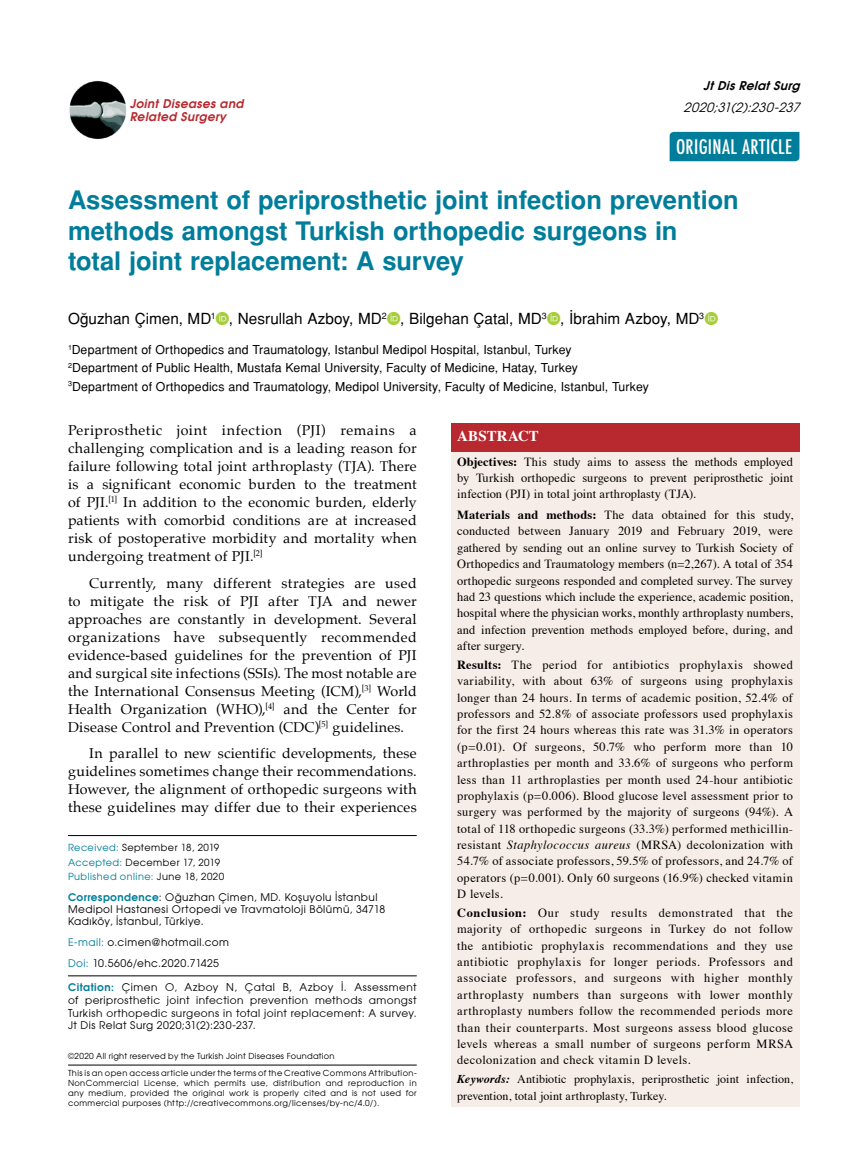
<style>
.page{position:relative;width:859px;height:1170px;background:#fff}
.page>*{position:absolute;margin:0;border:0;box-sizing:border-box;transform-origin:0 0}
.t1{font:700 25.5px/30.6px "Helvetica Tr";letter-spacing:-.005em;color:#007d9a}
.t2{font:500 condensed 19.5px "Futura";letter-spacing:.02em;color:#fff}
.t3{font:15.3px "Helvetica Normal Tr";color:#000}
.t4{font:700 15px "Times";letter-spacing:.01em;color:#fff}
.t5{font:14.25px/18px "Palatino";letter-spacing:.01em;color:#000;text-align:justify}
.t6{font:italic 12.75px "Avant Garde Tr";color:#000}
.t7{font:12.45px/16.4px "Times";letter-spacing:.02em;color:#000;text-align:justify}
.t8{font:12.3px/18.3px "Helvetica Normal Tr";letter-spacing:.015em;color:#000}
.t9{font:12px/16.4px "Times";letter-spacing:.005em;color:#000}
.t10{font:12px/13.5px "Avant Garde Bold Italic Tr";letter-spacing:.03em;color:#b8292f}
.t11{font:italic 12px "Avant Garde Bold Tr";color:#000}
.t12{font:10.5px/12.3px "Avant Garde Tr";letter-spacing:.045em;color:#000}
.t13{font:10.5px/12.6px "Avant Garde";letter-spacing:.045em;color:#000;text-align:justify}
.t14{font:9.75px/14.4px "Avant Garde Tr";letter-spacing:.04em;color:#000}
.t15{font:8.25px/9.9px "Avant Garde Tr";letter-spacing:.035em;color:#000;text-align:justify}
.s1{color:#007d9a}
.s2{font-family:"Avant Garde Bold Tr";color:#007d9a}
.s3{font-family:"Avant Garde Tr"}
.s4{font-weight:700}
.s5{font-style:italic}
.s6{font-weight:700;font-style:italic}
</style>
<div class="page">
<div style="left:670px;top:132px;width:129px;height:29px;background:#007d9a"></div>
<img style="left:69px;top:81px;width:58px;height:58px">
<div style="left:451px;top:450px;width:348px;height:656px;background:#f7ede8"></div>
<div style="left:451px;top:423px;width:348px;height:28px;background:#b8292f"></div>
<hr style="left:68px;top:975px;width:349px;height:1px;background:#000">
<hr style="left:68px;top:835px;width:349px;height:1px;background:#000">
<hr style="left:68px;top:1064px;width:349px;height:1px;background:#000">
<p class="t10" style="left:130px;top:96px;width:115px">Joint Diseases and<br>Related Surgery</p>
<p class="t11" style="left:703px;top:77px;width:102px">JtDisRelatSurg</p>
<p class="t6" style="left:683px;top:99px;width:122px">2020;31(2):230-237</p>
<h2 class="t2" style="left:676px;top:135px;width:118px">ORIGINAL ARTICLE</h2>
<h1 class="t1" style="left:68px;top:184px;width:672px">Assessment of periprosthetic joint infection prevention methods amongst Turkish orthopedic surgeons in<br>total joint replacement: A survey</h1>
<p class="t3" style="left:68px;top:309px;width:638px">Oğuzhan Çimen, MD<sup>1</sup> , Nesrullah Azboy, MD<sup>2</sup> , Bilgehan Çatal, MD<sup>3</sup> , İbrahim Azboy, MD<sup>3</sup></p>
<p class="t8" style="left:68px;top:340px;width:582px"><sup>1</sup>Department of Orthopedics and Traumatology, Istanbul Medipol Hospital, Istanbul, Turkey<br><sup>2</sup>Department of Public Health, Mustafa Kemal University, Faculty of Medicine, Hatay, Turkey<br><sup>3</sup>Department of Orthopedics and Traumatology, Medipol University, Faculty of Medicine, Istanbul, Turkey</p>
<p class="t5" style="left:68px;top:421px;width:350px">Periprosthetic joint infection (PJI) remains a challenging complication and is a leading reason for failure following total joint arthroplasty (TJA). There is a significant economic burden to the treatment of PJI.<sup>[1]</sup> In addition to the economic burden, elderly patients with comorbid conditions are at increased risk of postoperative morbidity and mortality when undergoing treatment of PJI.<sup>[2]</sup></p>
<p class="t5" style="left:68px;top:573px;width:350px;text-indent:21px">Currently, many different strategies are used to mitigate the risk of PJI after TJA and newer approaches are constantly in development. Several organizations have subsequently recommended evidence-based guidelines for the prevention of PJI and surgical site infections (SSIs). The most notable are the International Consensus Meeting (ICM),<sup>[3]</sup> World Health Organization (WHO),<sup>[4]</sup> and the Center for Disease Control and Prevention (CDC)<sup>[5]</sup> guidelines.</p>
<p class="t5" style="left:68px;top:744px;width:350px;text-indent:21px">In parallel to new scientific developments, these guidelines sometimes change their recommendations.<br>However, the alignment of orthopedic surgeons with these guidelines may differ due to their experiences</p>
<p class="t14" style="left:68px;top:840px;width:158px"><span class="s1">Received:</span> September 18, 2019<br><span class="s1">Accepted:</span> December 17, 2019<br><span class="s1">Published online:</span> June 18, 2020</p>
<p class="t12" style="left:68px;top:890px;width:319px"><span class="s2">Correspondence</span>: Oğuzhan Çimen, MD. Koşuyolu İstanbul<br>Medipol Hastanesi Ortopedi ve Travmatoloji Bölümü, 34718<br>Kadıköy, İstanbul, Türkiye.</p>
<p class="t12" style="left:68px;top:931px;width:163px;line-height:20.9px"><span class="s1">E-mail:</span> o.cimen@hotmail.com<br><span class="s1">Doi:</span> 10.5606/ehc.2020.71425</p>
<p class="t13" style="left:68px;top:981px;width:350px"><span class="s2">Citation:</span> Çimen O, Azboy N, Çatal B, Azboy İ. Assessment of periprosthetic joint infection prevention methods amongst Turkish orthopedic surgeons in total joint replacement: A survey<span class="s3">.</span></p>
<p class="t12" style="left:68px;top:1018px;width:189px">Jt Dis Relat Surg 2020;31(2):230-237.</p>
<p class="t15" style="left:68px;top:1050px;width:268px">©2020 All right reserved by the Turkish Joint Diseases Foundation</p>
<p class="t15" style="left:68px;top:1068px;width:350px">This is an open access article under the terms of the Creative Commons Attribution-NonCommercial License, which permits use, distribution and reproduction in any medium, provided the original work is properly cited and is not used for commercial purposes (http://creativecommons.org/licenses/by-nc/4.0/).</p>
<p class="t4" style="left:457px;top:421px;width:83px">ABSTRACT</p>
<p class="t7" style="left:457px;top:452px;width:337px"><span class="s4">Objectives:</span> This study aims to assess the methods employed by Turkish orthopedic surgeons to prevent periprosthetic joint infection (PJI) in total joint arthroplasty (TJA).</p>
<p class="t7" style="left:457px;top:505px;width:337px"><span class="s4">Materials and methods:</span> The data obtained for this study, conducted between January 2019 and February 2019, were gathered by sending out an online survey to Turkish Society of Orthopedics and Traumatology members (n=2,267). A total of 354 orthopedic surgeons responded and completed survey. The survey had 23 questions which include the experience, academic position, hospital where the physician works, monthly arthroplasty numbers, and infection prevention methods employed before, during, and after surgery.</p>
<p class="t7" style="left:457px;top:655px;width:337px"><span class="s4">Results:</span> The period for antibiotics prophylaxis showed variability, with about 63% of surgeons using prophylaxis longer than 24 hours. In terms of academic position, 52.4% of professors and 52.8% of associate professors used prophylaxis for the first 24 hours whereas this rate was 31.3% in operators (p=0.01). Of surgeons, 50.7% who perform more than 10 arthroplasties per month and 33.6% of surgeons who perform less than 11 arthroplasties per month used 24-hour antibiotic prophylaxis (p=0.006). Blood glucose level assessment prior to surgery was performed by the majority of surgeons (94%). A total of 118 orthopedic surgeons (33.3%) performed methicillin&shy;resistant <span class="s5">Staphylococcus aureus</span> (MRSA) decolonization with 54.7% of associate professors, 59.5% of professors, and 24.7% of operators (p=0.001). Only 60 surgeons (16.9%) checked vitamin D levels.</p>
<p class="t7" style="left:457px;top:903px;width:337px"><span class="s4">Conclusion:</span> Our study results demonstrated that the majority of orthopedic surgeons in Turkey do not follow the antibiotic prophylaxis recommendations and they use antibiotic prophylaxis for longer periods. Professors and associate professors, and surgeons with higher monthly arthroplasty numbers than surgeons with lower monthly arthroplasty numbers follow the recommended periods more than their counterparts. Most surgeons assess blood glucose levels whereas a small number of surgeons perform MRSA decolonization and check vitamin D levels.</p>
<p class="t9" style="left:457px;top:1070px;width:337px"><span class="s6">Keywords:</span> Antibiotic prophylaxis, periprosthetic joint infection, prevention, total joint arthroplasty, Turkey.</p>
</div>
